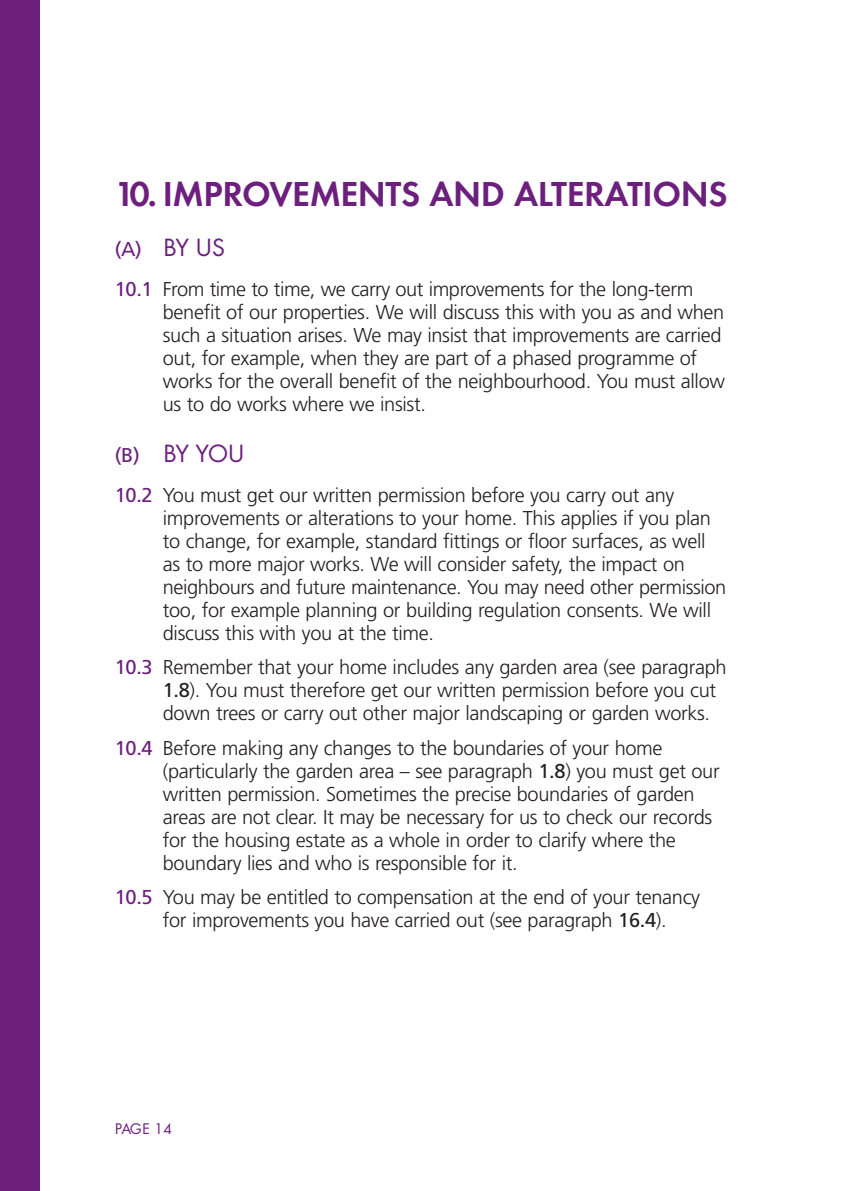
<style>
.page{position:relative;width:845px;height:1191px;background:#fff}
.page>*{position:absolute;margin:0;border:0;box-sizing:border-box;transform-origin:0 0}
.t1{font:600 36px "Futura T";letter-spacing:-.01em;color:#6c1f7d}
.t2{font:26px "Futura T";letter-spacing:-.055em;color:#6c1f7d}
.t3{font:300 20px/23px "Frutiger";letter-spacing:-.015em;color:#231f20}
.t4{font:16px "Futura T";letter-spacing:-.02em;color:#6c1f7d}
.s1{font-family:"Frutiger";font-size:20px}
.s2{font-weight:400;color:#6c1f7d}
.s3{font-weight:400}
</style>
<div class="page">
<div style="left:0;top:0;width:40px;height:1191px;background:#6c1f7d"></div>
<h1 class="t1" style="left:115px;top:179px;width:614px">10. IMPROVEMENTS AND ALTERATIONS</h1>
<h2 class="t2" style="left:115px;top:237px;width:112px"><span class="s1">(A)</span> BY US</h2>
<p class="t3" style="left:163px;top:279px;width:564px;text-indent:-48px"><span class="s2">10.1</span> From time to time, we carry out improvements for the long-term benefit of our properties. We will discuss this with you as and when such a situation arises. We may insist that improvements are carried out, for example, when they are part of a phased programme of works for the overall benefit of the neighbourhood. You must allow us to do works where we insist.</p>
<h2 class="t2" style="left:115px;top:443px;width:131px"><span class="s1">(B)</span> BY YOU</h2>
<p class="t3" style="left:163px;top:485px;width:565px;text-indent:-48px"><span class="s2">10.2</span> You must get our written permission before you carry out any improvements or alterations to your home. This applies if you plan to change, for example, standard fittings or floor surfaces, as well as to more major works. We will consider safety, the impact on neighbours and future maintenance. You may need other permission too, for example planning or building regulation consents. We will discuss this with you at the time.</p>
<p class="t3" style="left:163px;top:657px;width:565px;text-indent:-48px"><span class="s2">10.3</span> Remember that your home includes any garden area (see paragraph<br><span class="s3">1.8</span>). You must therefore get our written permission before you cut down trees or carry out other major landscaping or garden works.</p>
<p class="t3" style="left:163px;top:738px;width:558px;text-indent:-48px"><span class="s2">10.4</span> Before making any changes to the boundaries of your home (particularly the garden area – see paragraph <span class="s3">1.8</span>) you must get our written permission. Sometimes the precise boundaries of garden areas are not clear. It may be necessary for us to check our records for the housing estate as a whole in order to clarify where the boundary lies and who is responsible for it.</p>
<p class="t3" style="left:163px;top:887px;width:539px;text-indent:-48px"><span class="s2">10.5</span> You may be entitled to compensation at the end of your tenancy for improvements you have carried out (see paragraph <span class="s3">16.4</span>).</p>
<p class="t4" style="left:115px;top:1122px;width:59px">PAGE 14</p>
</div>
